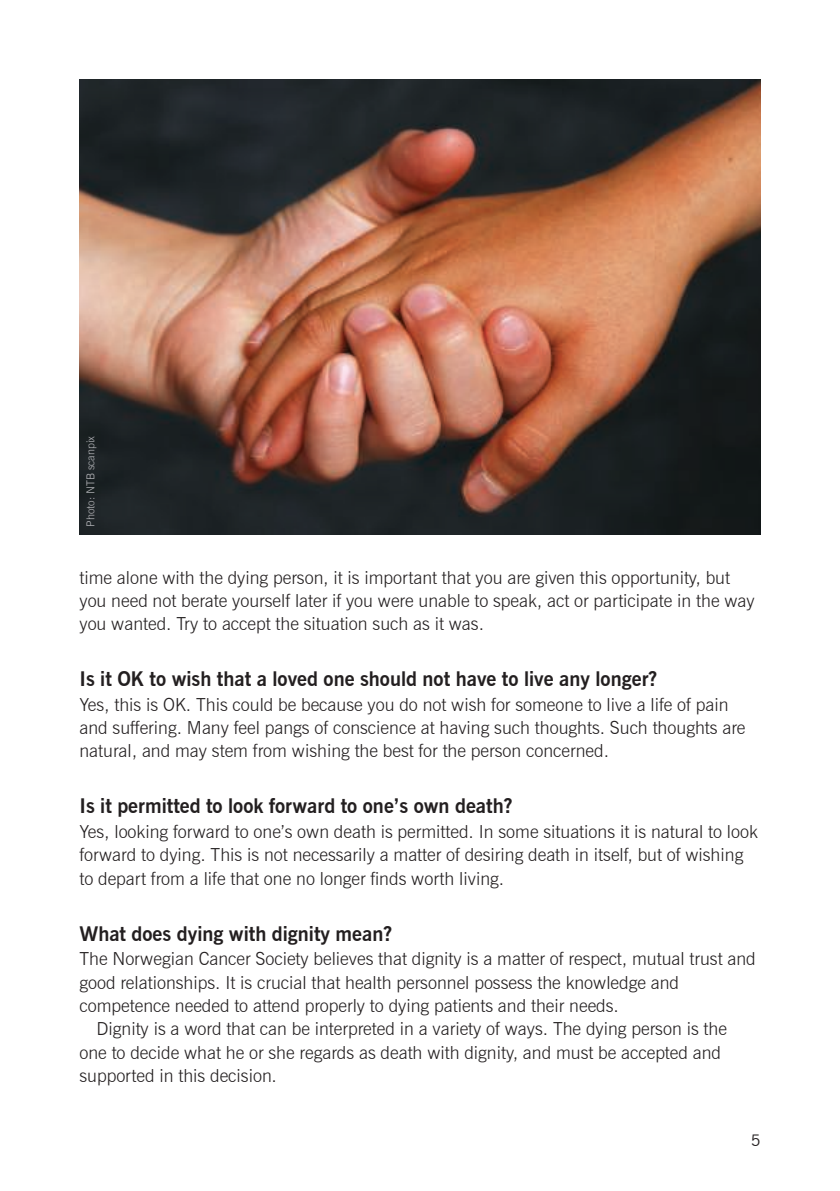
<style>
.page{position:relative;width:840px;height:1191px;background:#fff}
.page>*{position:absolute;margin:0;border:0;box-sizing:border-box;transform-origin:0 0}
.t1{font:700 20px "News Gothic BT";color:#231f20}
.t2{font:300 18px/23.4px "News Gothic BT";color:#231f20}
.t3{font:16px "News Gothic BT";color:#231f20}
.t4{font:300 11px "News Gothic BT";color:#b2b3b7}
</style>
<div class="page">
<img style="left:79px;top:79px;width:681px;height:455px">
<p class="t4" style="left:84px;top:527px;width:92px;rotate:-90deg">Photo: NTB scanpix</p>
<p class="t2" style="left:79px;top:565px;width:676px">time alone with the dying person, it is important that you are given this opportunity, but you need not berate yourself later if you were unable to speak, act or participate in the way you wanted. Try to accept the situation such as it was.</p>
<p class="t1" style="left:79px;top:671px;width:579px">Is it OK to wish that a loved one should not have to live any longer?</p>
<p class="t2" style="left:79px;top:692px;width:667px">Yes, this is OK. This could be because you do not wish for someone to live a life of pain and suffering. Many feel pangs of conscience at having such thoughts. Such thoughts are natural, and may stem from wishing the best for the person concerned.</p>
<p class="t1" style="left:79px;top:798px;width:434px">Is it permitted to look forward to one’s own death?</p>
<p class="t2" style="left:79px;top:819px;width:679px">Yes, looking forward to one’s own death is permitted. In some situations it is natural to look forward to dying. This is not necessarily a matter of desiring death in itself, but of wishing to depart from a life that one no longer finds worth living.</p>
<p class="t1" style="left:79px;top:925px;width:314px">What does dying with dignity mean?</p>
<p class="t2" style="left:79px;top:947px;width:677px">The Norwegian Cancer Society believes that dignity is a matter of respect, mutual trust and</p>
<p class="t2" style="left:79px;top:970px;width:601px">good relationships. It is crucial that health personnel possess the knowledge and</p>
<p class="t2" style="left:79px;top:993px;width:540px">competence needed to attend properly to dying patients and their needs.</p>
<p class="t2" style="left:96px;top:1017px;width:631px">Dignity is a word that can be interpreted in a variety of ways. The dying person is the</p>
<p class="t2" style="left:79px;top:1040px;width:642px">one to decide what he or she regards as death with dignity, and must be accepted and</p>
<p class="t2" style="left:79px;top:1065px;width:199px">supported in this decision.</p>
<p class="t3" style="left:750px;top:1134px;width:11px">5</p>
</div>
